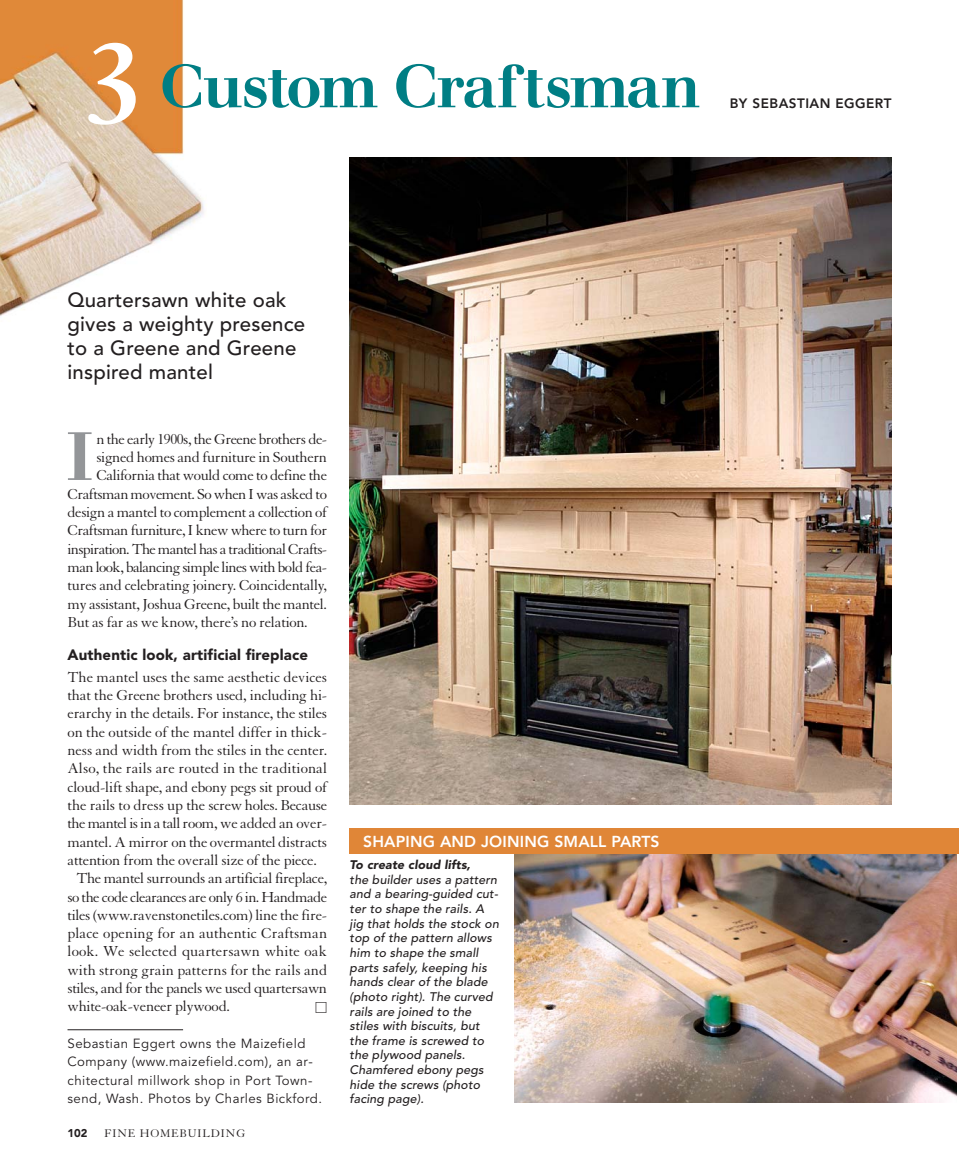
<style>
.page{position:relative;width:959px;height:1175px;background:#fff}
.page>*{position:absolute;margin:0;border:0;box-sizing:border-box;transform-origin:0 0}
.t1{font:500 67.5px "Walbaum";color:#939598}
.t2{font:500 60px "Walbaum";letter-spacing:-.025em;color:#007e84}
.t3{font:500 20.4px/24px "Avenir";letter-spacing:.01em;color:#231f20}
.t4{font:15.75px "Granjon";letter-spacing:-.02em;color:#231f20}
.t5{font:15.75px "Granjon";letter-spacing:.005em;color:#231f20}
.t6{font:15.75px "Granjon";letter-spacing:-.04em;color:#231f20}
.t7{font:15.75px "Granjon";color:#231f20}
.t8{font:15.75px "Granjon";letter-spacing:-.045em;color:#231f20}
.t9{font:800 15.75px "Avenir";letter-spacing:.01em;color:#fff}
.t10{font:900 15px "Avenir";letter-spacing:.01em;color:#231f20}
.t11{font:800 13.5px "Avenir";letter-spacing:.035em;color:#231f20}
.t12{font:13.2px/18.3px "Avenir";letter-spacing:.035em;color:#231f20}
.t13{font:italic 500 12.3px/14.5px "Avenir";letter-spacing:.01em;color:#231f20}
.t14{font:italic 900 12.3px "Avenir";letter-spacing:.01em;color:#231f20}
.t15{font:12px "Granjon";letter-spacing:.07em;color:#231f20}
.t16{font:900 11.25px "Avenir";color:#231f20}
.s1{font-family:"Granjon";font-weight:700;font-size:126px;color:#fff}
</style>
<div class="page">
<img style="left:0;top:0;width:204px;height:316px">
<hr style="left:68px;top:1029px;width:115px;height:1px;background:#231f20">
<img style="left:350px;top:158px;width:541px;height:646px">
<img style="left:515px;top:853px;width:441px;height:249px">
<div style="left:350px;top:828px;width:608px;height:25px;background:#e08637"></div>
<h2 class="t2" style="left:86px;top:64px;width:617px"><span class="s1">3</span> Custom Craftsman</h2>
<p class="t11" style="left:729px;top:97px;width:163px">BY SEBASTIAN EGGERT</p>
<p class="t3" style="left:67px;top:290px;width:239px">Quartersawn white oak gives a weighty presence to a Greene and Greene inspired mantel</p>
<h1 class="t1" style="left:66px;top:432px;width:28px">I</h1>
<p class="t4" style="left:96px;top:433px;width:232px">n the early 1900s, the Greene brothers de-</p>
<p class="t4" style="left:96px;top:451px;width:232px">signed homes and furniture in Southern</p>
<p class="t4" style="left:96px;top:470px;width:232px">California that would come to define the</p>
<p class="t4" style="left:68px;top:488px;width:261px">Craftsman movement. So when I was asked to</p>
<p class="t4" style="left:68px;top:506px;width:261px">design a mantel to complement a collection of</p>
<p class="t4" style="left:68px;top:524px;width:261px">Craftsman furniture, I knew where to turn for</p>
<p class="t8" style="left:68px;top:543px;width:261px">inspiration. The mantel has a traditional Crafts-</p>
<p class="t6" style="left:68px;top:561px;width:261px">man look, balancing simple lines with bold fea-</p>
<p class="t4" style="left:68px;top:579px;width:261px">tures and celebrating joinery. Coincidentally,</p>
<p class="t4" style="left:68px;top:598px;width:261px">my assistant, Joshua Greene, built the mantel.</p>
<p class="t4" style="left:68px;top:616px;width:242px">But as far as we know, there’s no relation.</p>
<p class="t10" style="left:68px;top:648px;width:242px">Authentic look, artificial fireplace</p>
<p class="t7" style="left:68px;top:671px;width:261px">The mantel uses the same aesthetic devices</p>
<p class="t4" style="left:68px;top:689px;width:261px">that the Greene brothers used, including hi-</p>
<p class="t4" style="left:68px;top:707px;width:261px">erarchy in the details. For instance, the stiles</p>
<p class="t4" style="left:68px;top:726px;width:261px">on the outside of the mantel differ in thick-</p>
<p class="t4" style="left:68px;top:744px;width:261px">ness and width from the stiles in the center.</p>
<p class="t5" style="left:68px;top:762px;width:261px">Also, the rails are routed in the traditional</p>
<p class="t4" style="left:68px;top:781px;width:261px">cloud-lift shape, and ebony pegs sit proud of</p>
<p class="t4" style="left:68px;top:799px;width:261px">the rails to dress up the screw holes. Because</p>
<p class="t4" style="left:68px;top:817px;width:261px">the mantel is in a tall room, we added an over-</p>
<p class="t4" style="left:68px;top:836px;width:261px">mantel. A mirror on the overmantel distracts</p>
<p class="t4" style="left:67px;top:854px;width:251px">attention from the overall size of the piece.</p>
<p class="t4" style="left:76px;top:872px;width:252px">The mantel surrounds an artificial fireplace,</p>
<p class="t6" style="left:67px;top:890px;width:261px">so the code clearances are only 6 in. Handmade</p>
<p class="t4" style="left:67px;top:909px;width:261px">tiles (www.ravenstonetiles.com) line the fire-</p>
<p class="t5" style="left:67px;top:927px;width:261px">place opening for an authentic Craftsman</p>
<p class="t5" style="left:67px;top:945px;width:261px">look. We selected quartersawn white oak</p>
<p class="t7" style="left:67px;top:964px;width:261px">with strong grain patterns for the rails and</p>
<p class="t4" style="left:67px;top:982px;width:261px">stiles, and for the panels we used quartersawn</p>
<p class="t4" style="left:67px;top:1000px;width:164px">white-oak-veneer plywood.</p>
<p class="t12" style="left:68px;top:1035px;width:256px">Sebastian Eggert owns the Maizefield Company (www.maizefield.com), an ar&shy;chitectural millwork shop in Port Town&shy;send, Wash. Photos by Charles Bickford.</p>
<p class="t16" style="left:68px;top:1128px;width:21px">102</p>
<p class="t15" style="left:104px;top:1128px;width:142px">FINE HOMEBUILDING</p>
<p class="t9" style="left:363px;top:835px;width:298px">SHAPING AND JOINING SMALL PARTS</p>
<p class="t14" style="left:349px;top:860px;width:122px">To create cloud lifts,</p>
<p class="t13" style="left:349px;top:873px;width:151px">the builder uses a pattern and a bearing-guided cut&shy;ter to shape the rails. A jig that holds the stock on top of the pattern allows him to shape the small parts safely, keeping his hands clear of the blade (photo right). The curved rails are joined to the stiles with biscuits, but the frame is screwed to the plywood panels.<br>Chamfered ebony pegs hide the screws (photo facing page).</p>
</div>
